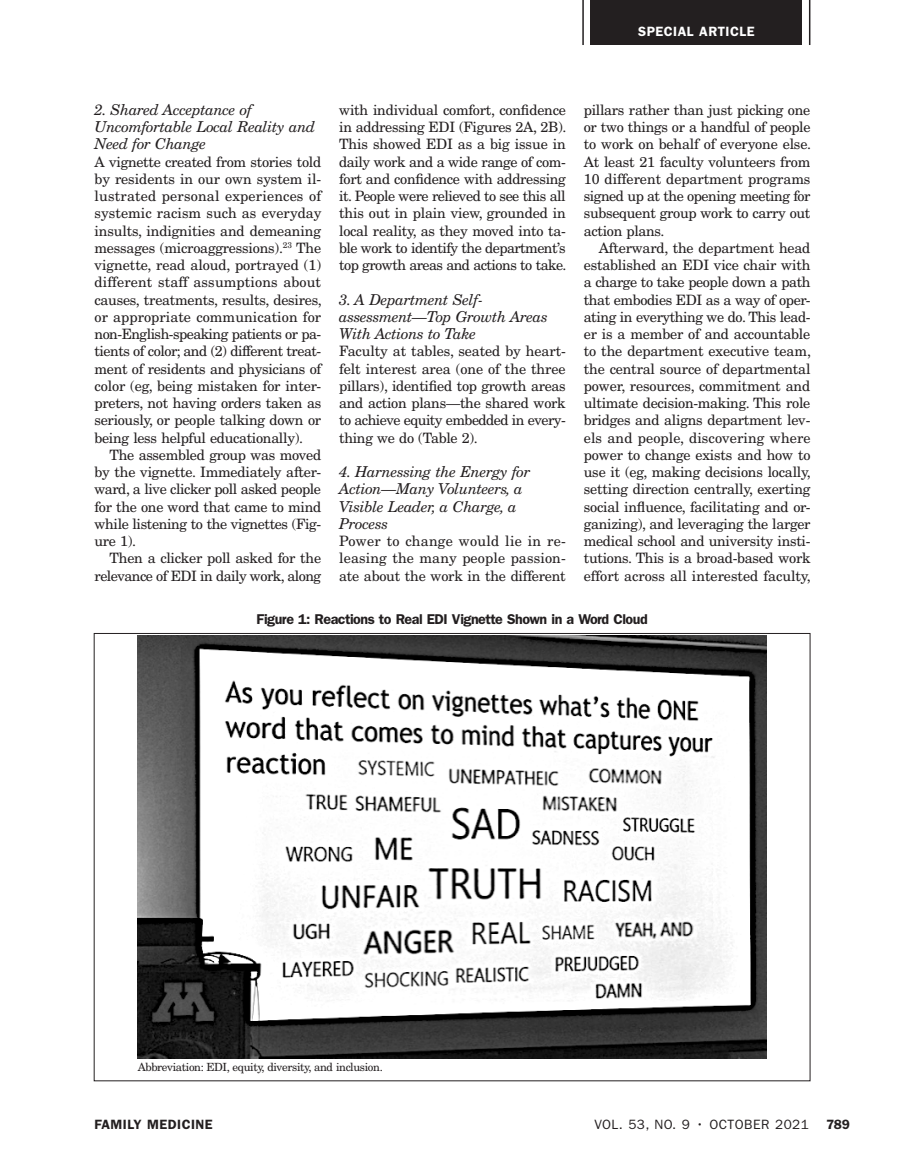
<style>
.page{position:relative;width:905px;height:1175px;background:#fff}
.page>*{position:absolute;margin:0;border:0;box-sizing:border-box;transform-origin:0 0}
.Subhead_2{font:italic 15px/17.2px "New Century Schlbk LT Std";letter-spacing:-.02em;color:#231f20}
.Body_Text{font:14.25px/17.2px "New Century Schlbk LT Std";letter-spacing:-.025em;color:#231f20;text-align:justify}
.Body_Text_No_Inden{font:14.25px/17.2px "New Century Schlbk LT Std";letter-spacing:-.02em;color:#231f20;text-align:justify}
.Table_Title{font:600 14.25px "ITC Franklin Gothic Std";letter-spacing:-.035em;color:#231f20}
.t1{font:13.5px "ITC Franklin Gothic Std";letter-spacing:.035em;color:#231f20}
.t2{font:600 13.5px "ITC Franklin Gothic Std";letter-spacing:.035em;color:#231f20}
.t3{font:600 13.5px "ITC Franklin Gothic Std";letter-spacing:.035em;color:#fff}
.Table_Footnote{font:11.25px "New Century Schlbk LT Std";letter-spacing:-.035em;color:#231f20}
</style>
<div class="page">
<div style="left:590px;top:0;width:212px;height:45px;background:#231f20"></div>
<hr style="left:808px;top:0;width:2px;height:45px;background:#231f20">
<hr style="left:582px;top:0;width:2px;height:45px;background:#231f20">
<img style="left:138px;top:635px;width:628px;height:423px">
<p class="t3" style="left:638px;top:23px;width:118px">SPECIAL ARTICLE</p>
<p class="Subhead_2" style="left:94px;top:101px;width:222px">2. Shared Acceptance of<br>Uncomfortable Local Reality and<br>Need for Change</p>
<p class="Body_Text_No_Inden" style="left:94px;top:153px;width:229px">A vignette created from stories told by residents in our own system il&shy;lustrated personal experiences of systemic racism such as everyday insults, indignities and demeaning messages (microaggressions).<sup>23</sup> The vignette, read aloud, portrayed (1) different staff assumptions about causes, treatments, results, desires, or appropriate communication for non-English-speaking patients or pa&shy;tients of color; and (2) different treat&shy;ment of residents and physicians of color (eg, being mistaken for inter&shy;preters, not having orders taken as seriously, or people talking down or being less helpful educationally).</p>
<p class="Body_Text" style="left:94px;top:446px;width:228px;text-indent:15px">The assembled group was moved by the vignette. Immediately after&shy;ward, a live clicker poll asked people for the one word that came to mind while listening to the vignettes (Fig&shy;ure 1).</p>
<p class="Body_Text" style="left:94px;top:550px;width:228px;text-align:right">Then a clicker poll asked for the relevance of EDI in daily work, along</p>
<p class="Body_Text_No_Inden" style="left:584px;top:101px;width:229px">pillars rather than just picking one or two things or a handful of people to work on behalf of everyone else.<br>At least 21 faculty volunteers from 10 different department programs signed up at the opening meeting for subsequent group work to carry out action plans.</p>
<p class="Body_Text" style="left:584px;top:239px;width:229px;text-indent:15px">Afterward, the department head established an EDI vice chair with a charge to take people down a path that embodies EDI as a way of oper&shy;ating in everything we do. This lead&shy;er is a member of and accountable to the department executive team, the central source of departmental power, resources, commitment and ultimate decision-making. This role bridges and aligns department lev&shy;els and people, discovering where power to change exists and how to use it (eg, making decisions locally, setting direction centrally, exerting social influence, facilitating and or&shy;ganizing), and leveraging the larger medical school and university insti&shy;tutions. This is a broad-based work effort across all interested faculty,</p>
<p class="Table_Title" style="left:256px;top:610px;width:392px">Figure 1: Reactions to Real EDI Vignette Shown in a Word Cloud</p>
<p class="Body_Text" style="left:339px;top:101px;width:229px">with individual comfort, confidence in addressing EDI (Figures 2A, 2B).<br>This showed EDI as a big issue in daily work and a wide range of com&shy;fort and confidence with addressing it. People were relieved to see this all this out in plain view, grounded in local reality, as they moved into ta&shy;ble work to identify the department’s top growth areas and actions to take.</p>
<p class="Subhead_2" style="left:339px;top:291px;width:210px">3. A Department Self&shy;assessment—Top Growth Areas<br>With Actions to Take</p>
<p class="Body_Text_No_Inden" style="left:339px;top:343px;width:228px">Faculty at tables, seated by heart&shy;felt interest area (one of the three pillars), identified top growth areas and action plans—the shared work to achieve equity embedded in every&shy;thing we do (Table 2).</p>
<p class="Subhead_2" style="left:339px;top:463px;width:193px">4. Harnessing the Energy for<br>Action—Many Volunteers, a<br>Visible Leader, a Charge, a<br>Process</p>
<p class="Body_Text_No_Inden" style="left:339px;top:532px;width:228px">Power to change would lie in re&shy;leasing the many people passion&shy;ate about the work in the different</p>
<p class="Table_Footnote" style="left:138px;top:1060px;width:247px">Abbreviation: EDI, equity, diversity, and inclusion.</p>
<p class="t2" style="left:94px;top:1116px;width:120px">FAMILY MEDICINE</p>
<p class="t1" style="left:594px;top:1116px;width:216px">VOL. 53, NO. 9 • OCTOBER 2021</p>
<p class="t2" style="left:826px;top:1116px;width:25px">789</p>
</div>
